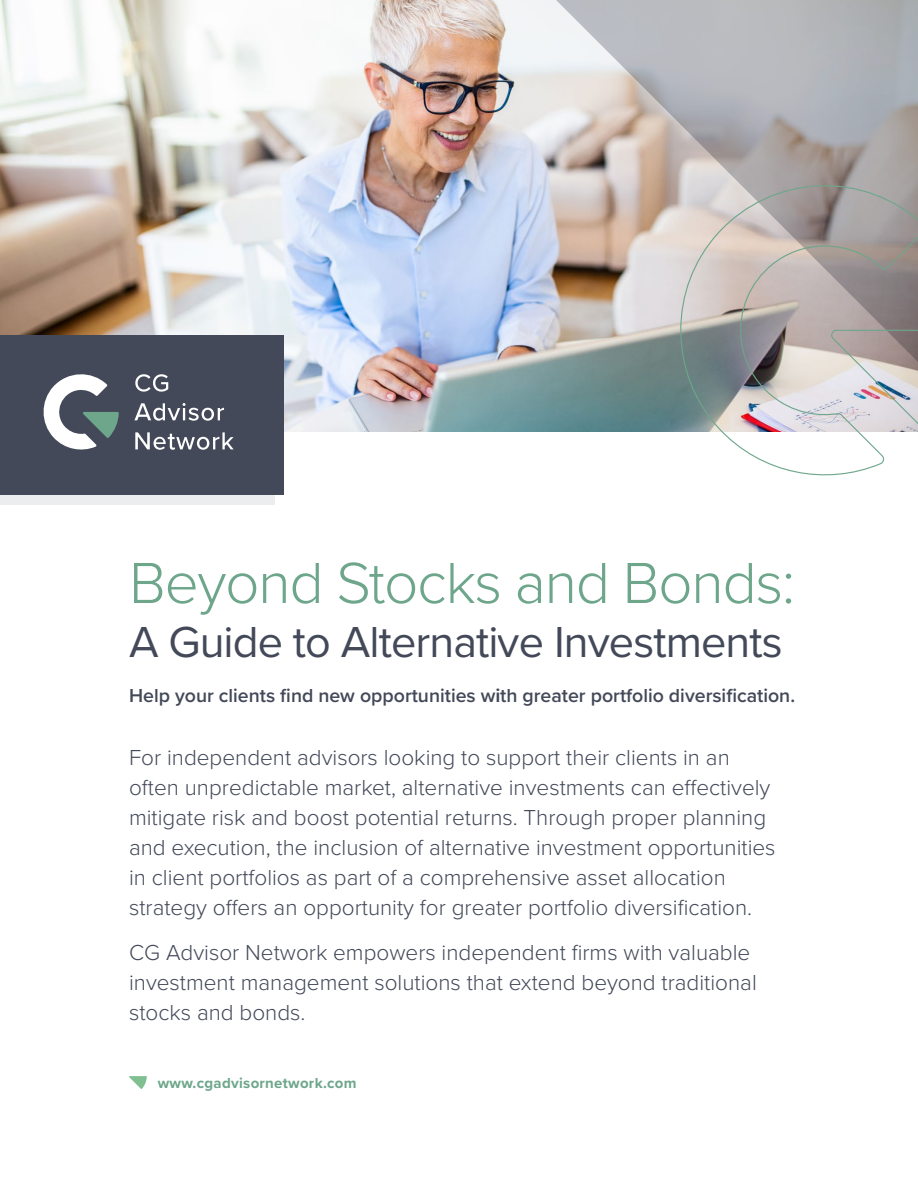
<style>
.page{position:relative;width:918px;height:1188px;background:#fff}
.page>*{position:absolute;margin:0;border:0;box-sizing:border-box;transform-origin:0 0}
.t1{font:300 60px "Proxima Nova";letter-spacing:-.02em;color:#6da68b}
.t2{font:45px "Proxima Nova";letter-spacing:-.02em;color:#434959}
.t3{font:300 22.5px/30px "Proxima Nova";color:#434959}
.t4{font:600 19.5px "Proxima Nova";color:#434959}
.t5{font:700 15px "Proxima Nova";letter-spacing:.02em;color:#6da68b}
</style>
<div class="page">
<img style="left:0;top:0;width:498px;height:432px">
<svg style="left:498px;top:0;width:420px;height:432px;background:#b8b9ba"></svg>
<svg style="left:667px;top:169px;width:251px;height:307px;background:#bdb8b8"></svg>
<div style="left:0;top:335px;width:283px;height:159px;background:#434959"></div>
<div style="left:0;top:376px;width:274px;height:129px;background:#434959"></div>
<svg style="left:135px;top:374px;width:33px;height:18px"></svg>
<svg style="left:43px;top:374px;width:76px;height:76px"></svg>
<svg style="left:134px;top:403px;width:90px;height:18px"></svg>
<svg style="left:135px;top:432px;width:99px;height:18px"></svg>
<svg style="left:129px;top:1076px;width:18px;height:13px"></svg>
<h1 class="t1" style="left:129px;top:538px;width:667px">Beyond Stocks and Bonds:</h1>
<h2 class="t2" style="left:129px;top:608px;width:655px">A Guide to Alternative Investments</h2>
<p class="t4" style="left:129px;top:681px;width:668px">Help your clients find new opportunities with greater portfolio diversification.</p>
<p class="t3" style="left:129px;top:741px;width:648px">For independent advisors looking to support their clients in an often unpredictable market, alternative investments can effectively mitigate risk and boost potential returns. Through proper planning and execution, the inclusion of alternative investment opportunities in client portfolios as part of a comprehensive asset allocation strategy offers an opportunity for greater portfolio diversification.</p>
<p class="t3" style="left:129px;top:936px;width:629px">CG Advisor Network empowers independent firms with valuable investment management solutions that extend beyond traditional stocks and bonds.</p>
<p class="t5" style="left:158px;top:1071px;width:200px">www.cgadvisornetwork.com</p>
</div>
